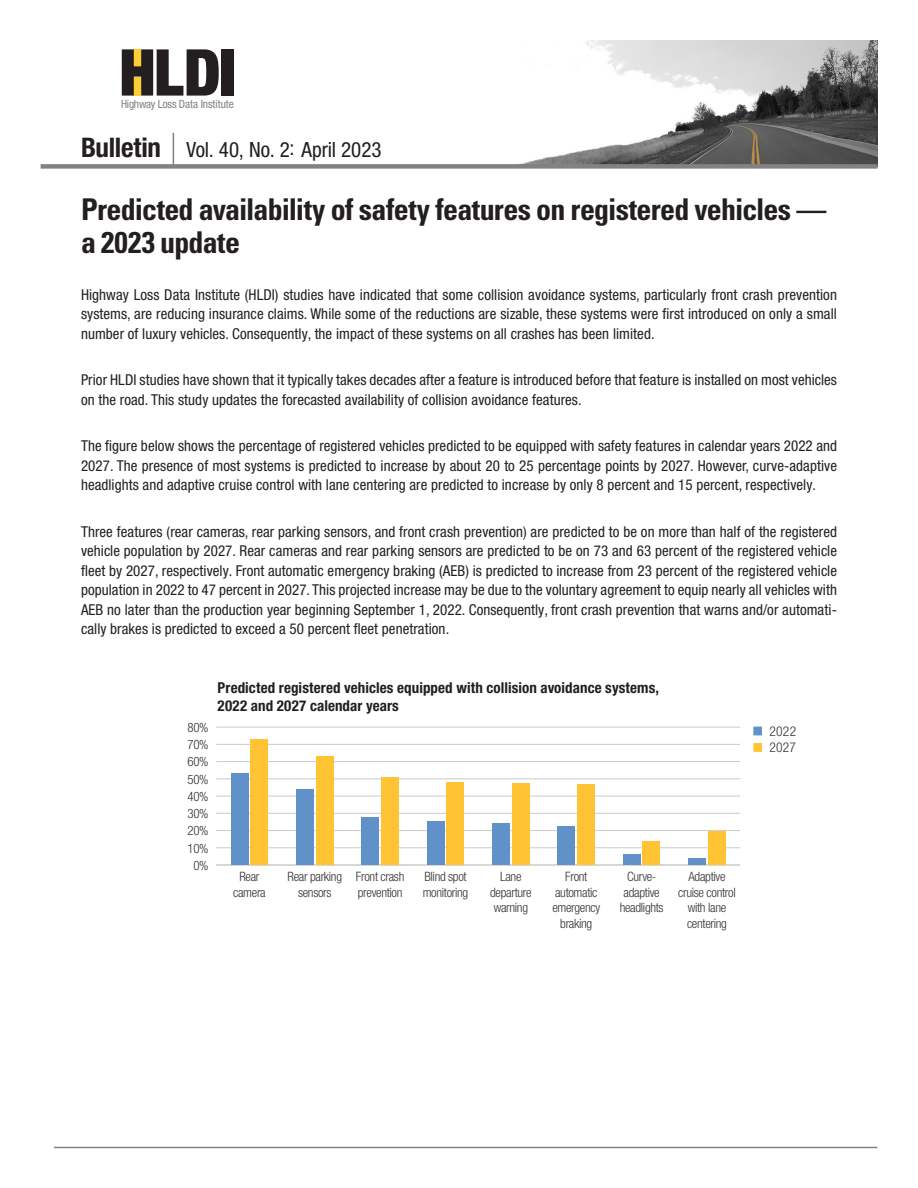
<style>
.page{position:relative;width:918px;height:1188px;background:#fff}
.page>*{position:absolute;margin:0;border:0;box-sizing:border-box;transform-origin:0 0}
.Bulletin_title{font:700 condensed 30px/33px "Univers LT Std";letter-spacing:-.025em;color:#231f20}
.t1{font:condensed 21px "Helvetica Neue LT Pro";color:#231f20}
.Summary{font:condensed 15px/19.5px "Helvetica Neue LT Pro";letter-spacing:.005em;color:#231f20;text-align:justify}
.Graph_title{font:700 condensed 15px/18px "Helvetica Neue LT Pro";letter-spacing:.005em;color:#231f20}
.t2{font:300 condensed 13.5px/16.2px "Helvetica Neue LT Pro";letter-spacing:.015em;color:#333}
.t3{font:300 condensed 12.9px/15.5px "Helvetica Neue LT Pro";letter-spacing:-.025em;color:#333;text-align:center}
.t4{font:condensed 11.25px "Helvetica Neue LT Pro";letter-spacing:-.01em;color:#808285}
.s1{font-weight:700;font-size:27px}
</style>
<div class="page">
<img style="left:40px;top:40px;width:838px;height:126px">
<div style="left:41px;top:164px;width:836px;height:5px;background:#808285"></div>
<hr style="left:54px;top:1147px;width:823px;height:1px;background:#808285">
<hr style="left:173px;top:133px;width:1px;height:34px;background:#808285">
<div style="left:222px;top:49px;width:12px;height:47px;background:#231f20"></div>
<svg style="left:122px;top:49px;width:97px;height:47px"></svg>
<div style="left:753px;top:727px;width:9px;height:8px;background:#6191c9"></div>
<div style="left:753px;top:743px;width:9px;height:9px;background:#ffc334"></div>
<hr style="left:217px;top:865px;width:523px;height:1px;background:#cbcbca">
<hr style="left:217px;top:847px;width:523px;height:1px;background:#cbcbca">
<hr style="left:217px;top:830px;width:523px;height:1px;background:#cbcbca">
<hr style="left:217px;top:813px;width:523px;height:1px;background:#cbcbca">
<hr style="left:217px;top:796px;width:523px;height:1px;background:#cbcbca">
<hr style="left:217px;top:778px;width:523px;height:1px;background:#cbcbca">
<hr style="left:217px;top:761px;width:523px;height:1px;background:#cbcbca">
<hr style="left:217px;top:744px;width:523px;height:1px;background:#cbcbca">
<hr style="left:217px;top:727px;width:523px;height:1px;background:#cbcbca">
<div style="left:250px;top:739px;width:18px;height:126px;background:#ffc334"></div>
<div style="left:316px;top:757px;width:17px;height:108px;background:#ffc334"></div>
<div style="left:381px;top:777px;width:18px;height:88px;background:#ffc334"></div>
<div style="left:447px;top:783px;width:17px;height:82px;background:#ffc334"></div>
<div style="left:512px;top:783px;width:18px;height:82px;background:#ffc334"></div>
<div style="left:577px;top:785px;width:18px;height:80px;background:#ffc334"></div>
<div style="left:643px;top:841px;width:17px;height:24px;background:#ffc334"></div>
<div style="left:708px;top:832px;width:18px;height:33px;background:#ffc334"></div>
<div style="left:231px;top:773px;width:17px;height:92px;background:#6191c9"></div>
<div style="left:296px;top:789px;width:18px;height:76px;background:#6191c9"></div>
<div style="left:362px;top:818px;width:17px;height:47px;background:#6191c9"></div>
<div style="left:427px;top:821px;width:18px;height:44px;background:#6191c9"></div>
<div style="left:492px;top:824px;width:18px;height:41px;background:#6191c9"></div>
<div style="left:558px;top:826px;width:17px;height:39px;background:#6191c9"></div>
<div style="left:623px;top:854px;width:18px;height:11px;background:#6191c9"></div>
<div style="left:688px;top:858px;width:18px;height:7px;background:#6191c9"></div>
<p class="t4" style="left:121px;top:97px;width:114px">Highway Loss Data Institute</p>
<h2 class="t1" style="left:81px;top:137px;width:302px"><span class="s1">Bulletin</span> Vol. 40, No. 2: April 2023</h2>
<p class="Bulletin_title" style="left:81px;top:193px;width:747px">Predicted availability of safety features on registered vehicles — a 2023 update</p>
<p class="Summary" style="left:81px;top:285px;width:757px">Highway Loss Data Institute (HLDI) studies have indicated that some collision avoidance systems, particularly front crash prevention systems, are reducing insurance claims. While some of the reductions are sizable, these systems were first introduced on only a small number of luxury vehicles. Consequently, the impact of these systems on all crashes has been limited.</p>
<p class="Summary" style="left:81px;top:370px;width:758px">Prior HLDI studies have shown that it typically takes decades after a feature is introduced before that feature is installed on most vehicles on the road. This study updates the forecasted availability of collision avoidance features.</p>
<p class="Summary" style="left:81px;top:436px;width:758px">The figure below shows the percentage of registered vehicles predicted to be equipped with safety features in calendar years 2022 and 2027. The presence of most systems is predicted to increase by about 20 to 25 percentage points by 2027. However, curve-adaptive headlights and adaptive cruise control with lane centering are predicted to increase by only 8 percent and 15 percent, respectively.</p>
<p class="Summary" style="left:81px;top:522px;width:758px">Three features (rear cameras, rear parking sensors, and front crash prevention) are predicted to be on more than half of the registered vehicle population by 2027. Rear cameras and rear parking sensors are predicted to be on 73 and 63 percent of the registered vehicle fleet by 2027, respectively. Front automatic emergency braking (AEB) is predicted to increase from 23 percent of the registered vehicle population in 2022 to 47 percent in 2027. This projected increase may be due to the voluntary agreement to equip nearly all vehicles with AEB no later than the production year beginning September 1, 2022. Consequently, front crash prevention that warns and/or automati&shy;cally brakes is predicted to exceed a 50 percent fleet penetration.</p>
<p class="t3" style="left:188px;top:720px;width:23px">80%</p>
<p class="t3" style="left:188px;top:737px;width:23px">70%</p>
<p class="t3" style="left:188px;top:754px;width:23px">60%</p>
<p class="t3" style="left:188px;top:771px;width:23px">50%</p>
<p class="t3" style="left:188px;top:789px;width:23px">40%</p>
<p class="t3" style="left:188px;top:806px;width:23px">30%</p>
<p class="t3" style="left:188px;top:823px;width:23px">20%</p>
<p class="t3" style="left:188px;top:840px;width:23px">10%</p>
<p class="t3" style="left:193px;top:857px;width:17px">0%</p>
<p class="Graph_title" style="left:218px;top:679px;width:443px">Predicted registered vehicles equipped with collision avoidance systems,<br>2022 and 2027 calendar years</p>
<p class="t3" style="left:233px;top:869px;width:34px">Rear camera</p>
<p class="t3" style="left:288px;top:869px;width:56px">Rear parking sensors</p>
<p class="t3" style="left:356px;top:869px;width:50px;text-align:left">Front crash prevention</p>
<p class="t3" style="left:423px;top:869px;width:47px;text-align:left">Blind spot monitoring</p>
<p class="t3" style="left:490px;top:869px;width:43px">Lane departure warning</p>
<p class="t3" style="left:552px;top:869px;width:49px">Front automatic emergency braking</p>
<p class="t3" style="left:620px;top:869px;width:45px">Curve&shy;adaptive headlights</p>
<p class="t3" style="left:678px;top:869px;width:59px">Adaptive cruise control with lane centering</p>
<p class="t2" style="left:770px;top:723px;width:28px">2022<br>2027</p>
</div>
